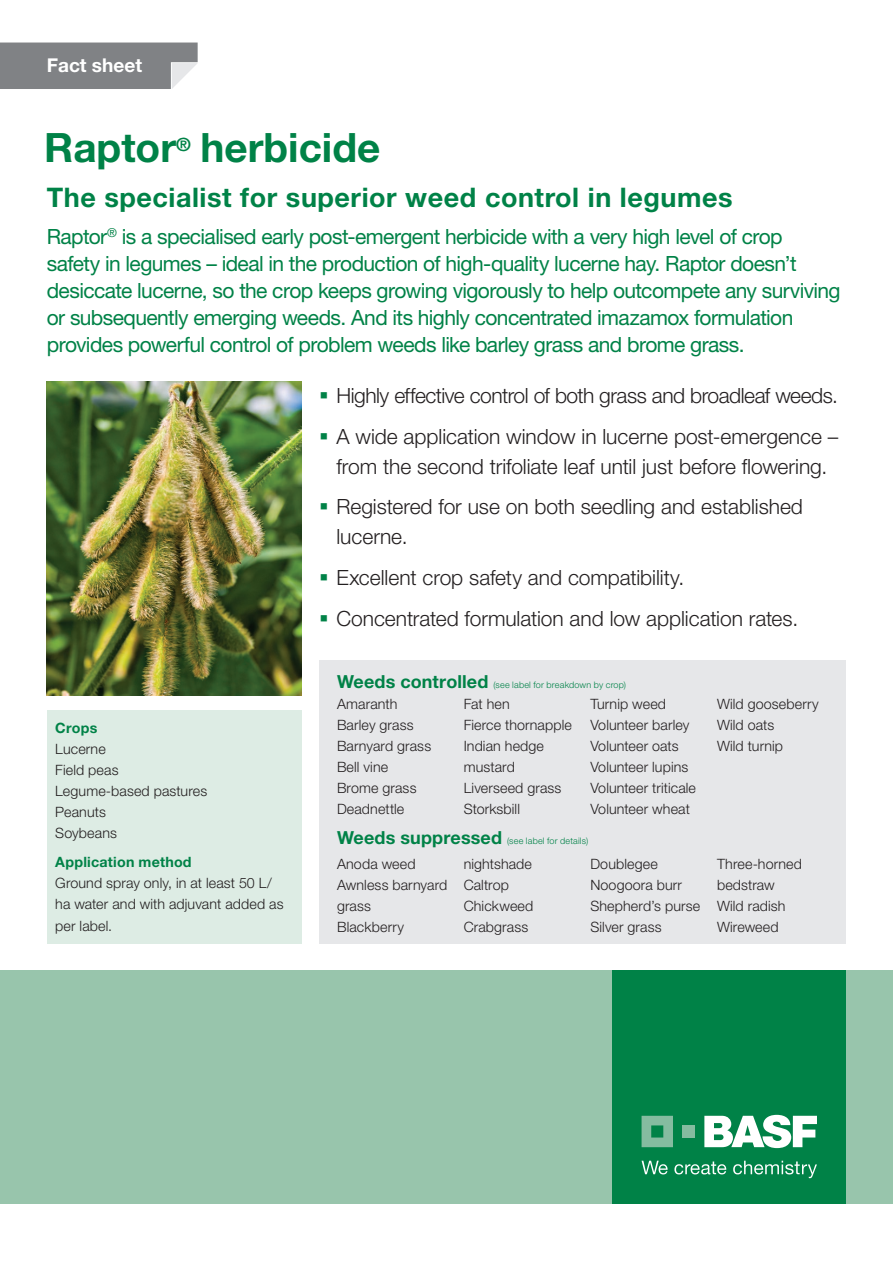
<style>
.page{position:relative;width:893px;height:1263px;background:#fff}
.page>*{position:absolute;margin:0;border:0;box-sizing:border-box;transform-origin:0 0}
.t1{font:700 40.5px "Helvetica Neue LT Std";color:#008247}
.t2{font:700 27px "Helvetica Neue LT Std";letter-spacing:.02em;color:#008247}
.t3{font:21px/27px "Helvetica Neue LT Std";letter-spacing:-.03em;color:#008247}
.t4{font:300 21px/30px "Helvetica Neue LT Std";letter-spacing:-.005em;color:#231f20;text-align:center}
.t5{font:300 21px "Helvetica Neue LT Std";letter-spacing:-.025em;color:#231f20}
.t6{font:700 19.05px "Helvetica Neue LT Std";color:#fff}
.t7{font:300 14.25px/21px "Helvetica Neue LT Std";letter-spacing:.01em;color:#231f20}
.t8{font:700 14.25px "Helvetica Neue LT Std";letter-spacing:.015em;color:#008247}
.t9{font:300 9px "Helvetica Neue LT Std";letter-spacing:.025em;color:#008247}
.s1{color:#008247}
.s2{font-weight:700;font-size:18px}
</style>
<div class="page">
<div style="left:319px;top:660px;width:527px;height:284px;background:#e6e7e9"></div>
<div style="left:0;top:969px;width:893px;height:234px;background:#98c5ac"></div>
<div style="left:612px;top:969px;width:234px;height:234px;background:#008247"></div>
<svg style="left:642px;top:1116px;width:31px;height:31px"></svg>
<div style="left:683px;top:1125px;width:12px;height:12px;background:#85bca0"></div>
<svg style="left:704px;top:1115px;width:113px;height:33px"></svg>
<svg style="left:642px;top:1161px;width:26px;height:13px"></svg>
<svg style="left:674px;top:1161px;width:52px;height:13px"></svg>
<svg style="left:733px;top:1161px;width:84px;height:17px"></svg>
<div style="left:47px;top:710px;width:254px;height:234px;background:#ddece4"></div>
<img style="left:47px;top:382px;width:254px;height:313px">
<svg style="left:0;top:43px;width:198px;height:46px;background:#888a8d"></svg>
<h3 class="t6" style="left:47px;top:54px;width:97px">Fact sheet</h3>
<h1 class="t1" style="left:44px;top:122px;width:338px">Raptor<sup>®</sup> herbicide</h1>
<h2 class="t2" style="left:47px;top:180px;width:687px">The specialist for superior weed control in legumes</h2>
<p class="t3" style="left:47px;top:223px;width:795px">Raptor<sup>®</sup> is a specialised early post-emergent herbicide with a very high level of crop safety in legumes – ideal in the production of high-quality lucerne hay. Raptor doesn’t desiccate lucerne, so the crop keeps growing vigorously to help outcompete any surviving or subsequently emerging weeds. And its highly concentrated imazamox formulation provides powerful control of problem weeds like barley grass and brome grass.</p>
<h3 class="t5" style="left:319px;top:383px;width:520px"><span class="s1">▪</span> Highly effective control of both grass and broadleaf weeds.</h3>
<h3 class="t4" style="left:319px;top:421px;width:521px"><span class="s1">▪</span> A wide application window in lucerne post-emergence – from the second trifoliate leaf until just before flowering.</h3>
<h3 class="t4" style="left:336px;top:491px;width:468px;text-align:left;text-indent:-17px"><span class="s1">▪</span> Registered for use on both seedling and established lucerne.</h3>
<h3 class="t4" style="left:319px;top:562px;width:366px"><span class="s1">▪</span> Excellent crop safety and compatibility.</h3>
<h3 class="t4" style="left:319px;top:603px;width:480px"><span class="s1">▪</span> Concentrated formulation and low application rates.</h3>
<p class="t8" style="left:55px;top:719px;width:44px">Crops</p>
<p class="t7" style="left:55px;top:738px;width:154px">Lucerne<br>Field peas<br>Legume-based pastures<br>Peanuts<br>Soybeans</p>
<p class="t8" style="left:55px;top:853px;width:138px">Application method</p>
<p class="t7" style="left:55px;top:873px;width:230px">Ground spray only, in at least 50 L/ ha water and with adjuvant added as per label.</p>
<p class="t9" style="left:337px;top:679px;width:291px"><span class="s2">Weeds controlled</span> (see label for breakdown by crop)</p>
<p class="t7" style="left:337px;top:693px;width:96px">Amaranth<br>Barley grass<br>Barnyard grass<br>Bell vine<br>Brome grass<br>Deadnettle</p>
<p class="t7" style="left:464px;top:693px;width:110px">Fat hen<br>Fierce thornapple<br>Indian hedge mustard<br>Liverseed grass<br>Storksbill</p>
<p class="t7" style="left:590px;top:693px;width:107px">Turnip weed<br>Volunteer barley<br>Volunteer oats<br>Volunteer lupins<br>Volunteer triticale<br>Volunteer wheat</p>
<p class="t7" style="left:717px;top:693px;width:103px">Wild gooseberry<br>Wild oats<br>Wild turnip</p>
<p class="t9" style="left:337px;top:835px;width:253px"><span class="s2">Weeds suppressed</span> (see label for details)</p>
<p class="t7" style="left:337px;top:853px;width:112px">Anoda weed<br>Awnless barnyard grass<br>Blackberry</p>
<p class="t7" style="left:464px;top:853px;width:71px">nightshade<br>Caltrop<br>Chickweed<br>Crabgrass</p>
<p class="t7" style="left:590px;top:853px;width:111px">Doublegee<br>Noogoora burr<br>Shepherd’s purse<br>Silver grass</p>
<p class="t7" style="left:717px;top:853px;width:86px">Three-horned bedstraw<br>Wild radish<br>Wireweed</p>
</div>
